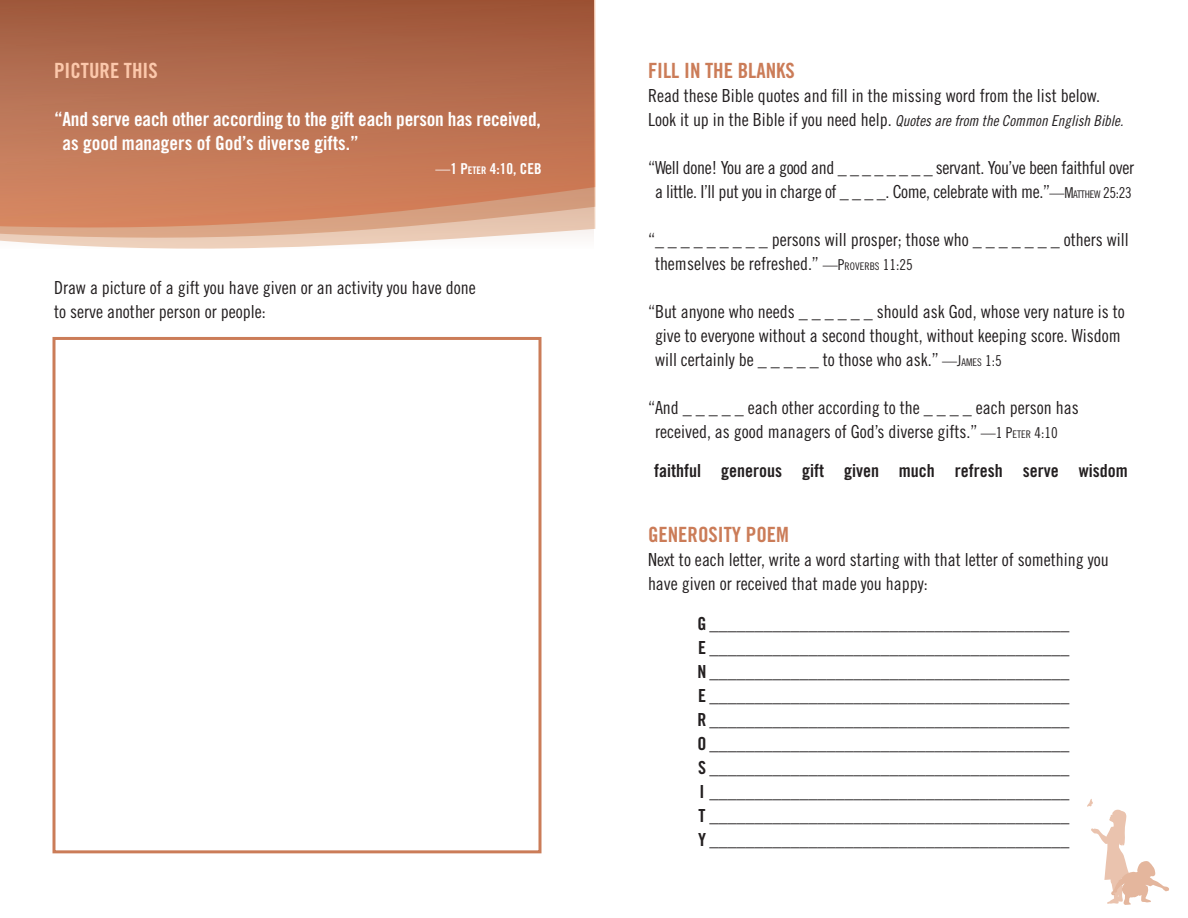
<style>
.page{position:relative;width:1188px;height:918px;background:#fff}
.page>*{position:absolute;margin:0;border:0;box-sizing:border-box;transform-origin:0 0}
._2020_KIT_Body_Text{font:21px "Trade Gothic LT Std Bd Cn 20";color:#cb7c58}
._2020_KIT_Body_Text-2{font:21px "Trade Gothic LT Std Bd Cn 20";color:#fcc8ab}
._2020_KIT_Body_Text-3{font:19.5px/24px "Trade Gothic LT Std Bd Cn 20";letter-spacing:-.01em;color:#fff}
._2020_KIT_Body_Text-4{font:18px/24px "Trade Gothic LT Std Cn 18";color:#231f20}
._2020_KIT_Body_Text-5{font:18px/24px "Trade Gothic LT Std Cn 18";letter-spacing:-.02em;color:#231f20;text-align:center}
._2020_KIT_Body_Text-6{font:18px "Trade Gothic LT Std Bd Cn 20";color:#231f20}
._2020_KIT_Body_Text-7{font:italic 15px "Trade Gothic LT Std Cn 18";color:#231f20}
._2020_KIT_Body_Text-8{font:15px "Trade Gothic LT Std Bd Cn 20";color:#fff}
.s1{font-family:"Trade Gothic LT Std Cn 18"}
.s2{font-size:10.5px}
.s3{font-style:normal;font-size:18px}
.s4{font-size:15px}
.s5{font-family:"Trade Gothic LT Std Bd Cn 20"}
</style>
<div class="page">
<svg style="left:0;top:0;width:594px;height:248px;background:#be795b"></svg>
<svg style="left:1087px;top:799px;width:82px;height:106px"></svg>
<div style="left:52px;top:337px;width:490px;height:516px;border:3px solid #cb7c58"></div>
<p class="_2020_KIT_Body_Text-2" style="left:54px;top:58px;width:105px">PICTURE THIS</p>
<p class="_2020_KIT_Body_Text-3" style="left:62px;top:107px;width:480px;text-indent:-8px">“And serve each other according to the gift each person has received, as good managers of God’s diverse gifts.”</p>
<p class="_2020_KIT_Body_Text-8" style="left:435px;top:160px;width:108px"><span class="s1">—</span>1 P<span class="s2">ETER</span> 4:10, CEB</p>
<p class="_2020_KIT_Body_Text-4" style="left:54px;top:275px;width:423px">Draw a picture of a gift you have given or an activity you have done to serve another person or people:</p>
<p class="_2020_KIT_Body_Text" style="left:648px;top:58px;width:148px">FILL IN THE BLANKS</p>
<p class="_2020_KIT_Body_Text-4" style="left:648px;top:83px;width:454px">Read these Bible quotes and fill in the missing word from the list below.</p>
<p class="_2020_KIT_Body_Text-7" style="left:648px;top:112px;width:481px"><span class="s3">L o o k i t u p i n t h e B i b l e i f y o u n e e d h e l p .</span> Quotesarefrom theCommonEnglishBible.</p>
<p class="_2020_KIT_Body_Text-5" style="left:648px;top:155px;width:488px">“Well done! You are a good and _ _ _ _ _ _ _ _ servant. You’ve been faithful over a little. I’ll put you in charge of _ _ _ _. Come, celebrate with me.”<span class="s4">—M</span><span class="s2">ATTHEW</span> <span class="s4">25:23</span></p>
<p class="_2020_KIT_Body_Text-4" style="left:655px;top:227px;width:475px;text-indent:-7px">“_ _ _ _ _ _ _ _ _ persons will prosper; those who _ _ _ _ _ _ _ others will themselves be refreshed.” <span class="s4">—P</span><span class="s2">ROVERBS</span> <span class="s4">11:25</span></p>
<p class="_2020_KIT_Body_Text-4" style="left:655px;top:299px;width:471px;text-indent:-7px">“But anyone who needs _ _ _ _ _ _ should ask God, whose very nature is to give to everyone without a second thought, without keeping score. Wisdom will certainly be _ _ _ _ _ to those who ask.” <span class="s4">—J</span><span class="s2">AMES</span> <span class="s4">1:5</span></p>
<p class="_2020_KIT_Body_Text-4" style="left:655px;top:395px;width:425px;text-indent:-7px">“And _ _ _ _ _ each other according to the _ _ _ _ each person has received, as good managers of God’s diverse gifts.” <span class="s4">—1 P</span><span class="s2">ETER</span> <span class="s4">4:10</span></p>
<p class="_2020_KIT_Body_Text-6" style="left:654px;top:460px;width:475px">faithful generous gift given much refresh serve wisdom</p>
<p class="_2020_KIT_Body_Text" style="left:648px;top:521px;width:143px">GENEROSITY POEM</p>
<p class="_2020_KIT_Body_Text-4" style="left:648px;top:547px;width:462px">Next to each letter, write a word starting with that letter of something you have given or received that made you happy:</p>
<p class="_2020_KIT_Body_Text-4" style="left:698px;top:611px;width:373px"><span class="s5">G</span> ________________________________________</p>
<p class="_2020_KIT_Body_Text-4" style="left:698px;top:635px;width:373px"><span class="s5">E</span> ________________________________________</p>
<p class="_2020_KIT_Body_Text-4" style="left:698px;top:659px;width:373px"><span class="s5">N</span> ________________________________________</p>
<p class="_2020_KIT_Body_Text-4" style="left:698px;top:683px;width:373px"><span class="s5">E</span> ________________________________________</p>
<p class="_2020_KIT_Body_Text-4" style="left:698px;top:707px;width:373px"><span class="s5">R</span> ________________________________________</p>
<p class="_2020_KIT_Body_Text-4" style="left:698px;top:731px;width:373px"><span class="s5">O</span> ________________________________________</p>
<p class="_2020_KIT_Body_Text-4" style="left:698px;top:755px;width:373px"><span class="s5">S</span> ________________________________________</p>
<p class="_2020_KIT_Body_Text-4" style="left:699px;top:779px;width:372px"><span class="s5">I</span> ________________________________________</p>
<p class="_2020_KIT_Body_Text-4" style="left:699px;top:803px;width:372px"><span class="s5">T</span> ________________________________________</p>
<p class="_2020_KIT_Body_Text-4" style="left:698px;top:827px;width:373px"><span class="s5">Y ___</span>_____________________________________</p>
</div>
